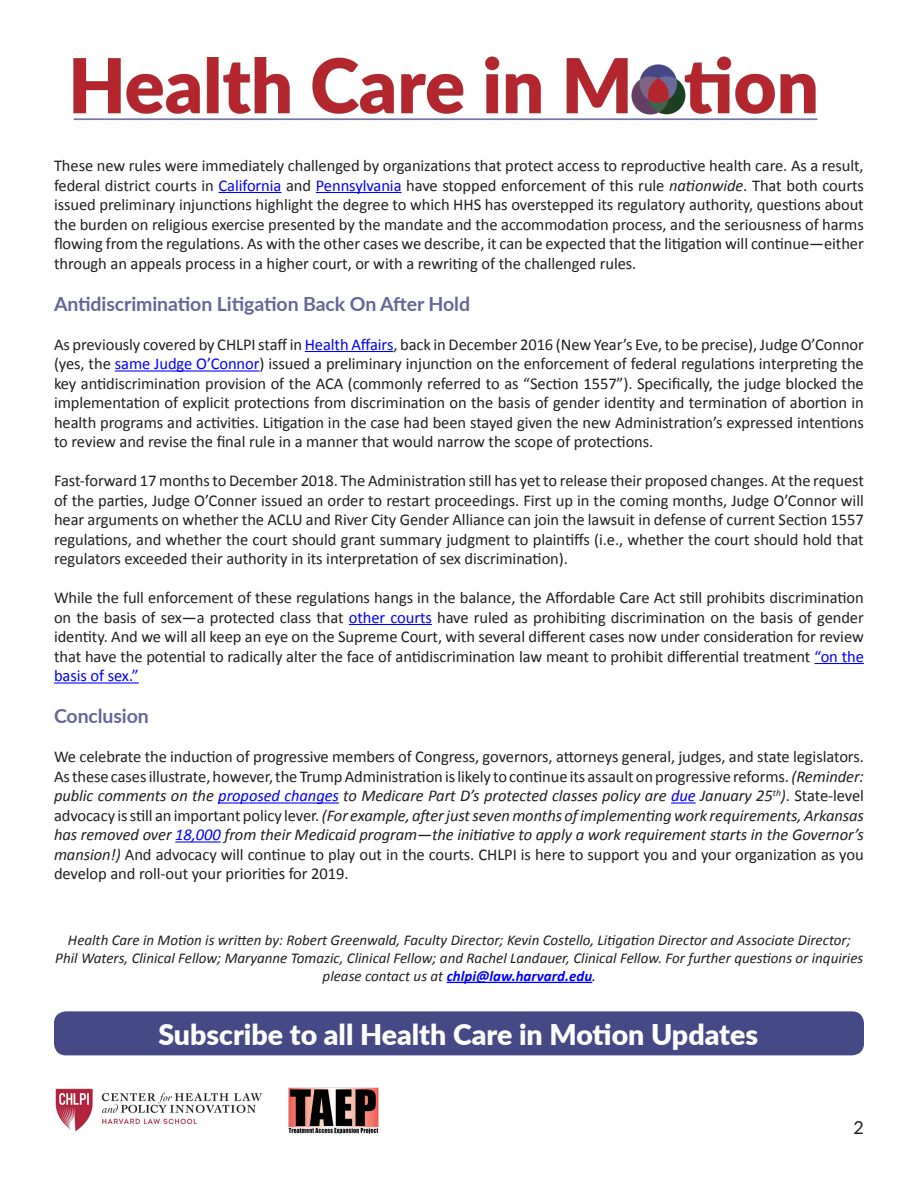
<style>
.page{position:relative;width:918px;height:1188px;background:#fff}
.page>*{position:absolute;margin:0;border:0;box-sizing:border-box;transform-origin:0 0}
.t1{font:900 28.5px "Lato";color:#fff}
.t2{font:700 19.5px "Lato";letter-spacing:-.005em;color:#669}
.t3{font:18px "Lato";color:#231f20}
.t4{font:16.5px/19.5px "Calibri";letter-spacing:-.005em;color:#231f20;text-align:justify}
.t5{font:italic 15px/18px "Calibri";color:#221e1f;text-align:center}
.s1{color:#00f}
.s2{font-style:italic}
.s3{font-style:italic;color:#00f}
.s4{color:#231f20}
.s5{font-weight:700;color:#00f}
.s6{color:#000}
</style>
<div class="page">
<img style="left:73px;top:56px;width:745px;height:64px">
<img style="left:289px;top:1087px;width:89px;height:47px">
<img style="left:55px;top:1088px;width:208px;height:44px">
<hr style="left:218px;top:192px;width:63px;height:1px;background:#00f">
<hr style="left:316px;top:192px;width:86px;height:1px;background:#00f">
<hr style="left:305px;top:351px;width:88px;height:1px;background:#00f">
<hr style="left:115px;top:370px;width:145px;height:2px;background:#00f">
<hr style="left:349px;top:624px;width:83px;height:1px;background:#00f">
<hr style="left:814px;top:663px;width:50px;height:1px;background:#00f">
<hr style="left:54px;top:682px;width:85px;height:2px;background:#00f">
<hr style="left:218px;top:802px;width:121px;height:2px;background:#00f">
<hr style="left:671px;top:802px;width:25px;height:2px;background:#00f">
<hr style="left:175px;top:841px;width:46px;height:2px;background:#00f">
<hr style="left:447px;top:982px;width:145px;height:1px;background:#00f">
<div style="left:54px;top:1011px;width:810px;height:44px;background:#454985;border-radius:12px"></div>
<p class="t4" style="left:54px;top:156px;width:811px">These new rules were immediately challenged by organizations that protect access to reproductive health care. As a result, federal district courts in <span class="s1">California</span> and <span class="s1">Pennsylvania</span> have stopped enforcement of this rule <span class="s2">nationwide</span>. That both courts issued preliminary injunctions highlight the degree to which HHS has overstepped its regulatory authority, questions about the burden on religious exercise presented by the mandate and the accommodation process, and the seriousness of harms flowing from the regulations. As with the other cases we describe, it can be expected that the litigation will continue—either through an appeals process in a higher court, or with a rewriting of the challenged rules.</p>
<p class="t2" style="left:54px;top:289px;width:418px">Antidiscrimination Litigation Back On After Hold</p>
<p class="t4" style="left:54px;top:334px;width:812px">As previously covered by CHLPI staff in <span class="s1">Health Affairs</span>, back in December 2016 (New Year’s Eve, to be precise), Judge O’Connor (yes, the <span class="s1">same Judge O’Connor</span>) issued a preliminary injunction on the enforcement of federal regulations interpreting the key antidiscrimination provision of the ACA (commonly referred to as “Section 1557”). Specifically, the judge blocked the implementation of explicit protections from discrimination on the basis of gender identity and termination of abortion in health programs and activities. Litigation in the case had been stayed given the new Administration’s expressed intentions to review and revise the final rule in a manner that would narrow the scope of protections.</p>
<p class="t4" style="left:54px;top:471px;width:811px">Fast-forward 17 months to December 2018. The Administration still has yet to release their proposed changes. At the request of the parties, Judge O’Conner issued an order to restart proceedings. First up in the coming months, Judge O’Connor will hear arguments on whether the ACLU and River City Gender Alliance can join the lawsuit in defense of current Section 1557 regulations, and whether the court should grant summary judgment to plaintiffs (i.e., whether the court should hold that regulators exceeded their authority in its interpretation of sex discrimination).</p>
<p class="t4" style="left:54px;top:588px;width:811px">While the full enforcement of these regulations hangs in the balance, the Affordable Care Act still prohibits discrimination on the basis of sex—a protected class that <span class="s1">other courts</span> have ruled as prohibiting discrimination on the basis of gender identity. And we will all keep an eye on the Supreme Court, with several different cases now under consideration for review that have the potential to radically alter the face of antidiscrimination law meant to prohibit differential treatment <span class="s1">“on the basis of sex.”</span></p>
<p class="t2" style="left:54px;top:702px;width:96px">Conclusion</p>
<p class="t4" style="left:54px;top:747px;width:812px">We celebrate the induction of progressive members of Congress, governors, attorneys general, judges, and state legislators.<br>As these cases illustrate, however, the Trump Administration is likely to continue its assault on progressive reforms. <span class="s2">(Reminder: public comments on the</span> <span class="s3">proposed changes</span> <span class="s2">to Medicare Part D’s protected classes policy are</span> <span class="s3">due</span> <span class="s2">January 25</span><sup>th</sup><span class="s2">)</span>. State-level advocacy is still an important policy lever. <span class="s2">(For example, after just seven months of implementing work requirements, Arkansas has removed over</span> <span class="s3">18,000</span> <span class="s2">from their Medicaid program—the initiative to apply a work requirement starts in the Governor’s mansion!)</span> And advocacy will continue to play out in the courts. CHLPI is here to support you and your organization as you develop and roll-out your priorities for 2019.</p>
<p class="t5" style="left:55px;top:931px;width:810px"><span class="s4">Health Care in Motion is written by:</span> Robert Greenwald, Faculty Director; Kevin Costello, Litigation Director and Associate Director;<br>Phil Waters, Clinical Fellow; Maryanne Tomazic, Clinical Fellow; and Rachel Landauer, Clinical Fellow. <span class="s4">For further questions or inquiries please contact us at</span> <span class="s5">chlpi@law.harvard.edu</span><span class="s6">.</span></p>
<p class="t1" style="left:158px;top:1013px;width:601px">Subscribe to all Health Care in Motion Updates</p>
<p class="t3" style="left:854px;top:1115px;width:12px">2</p>
</div>
